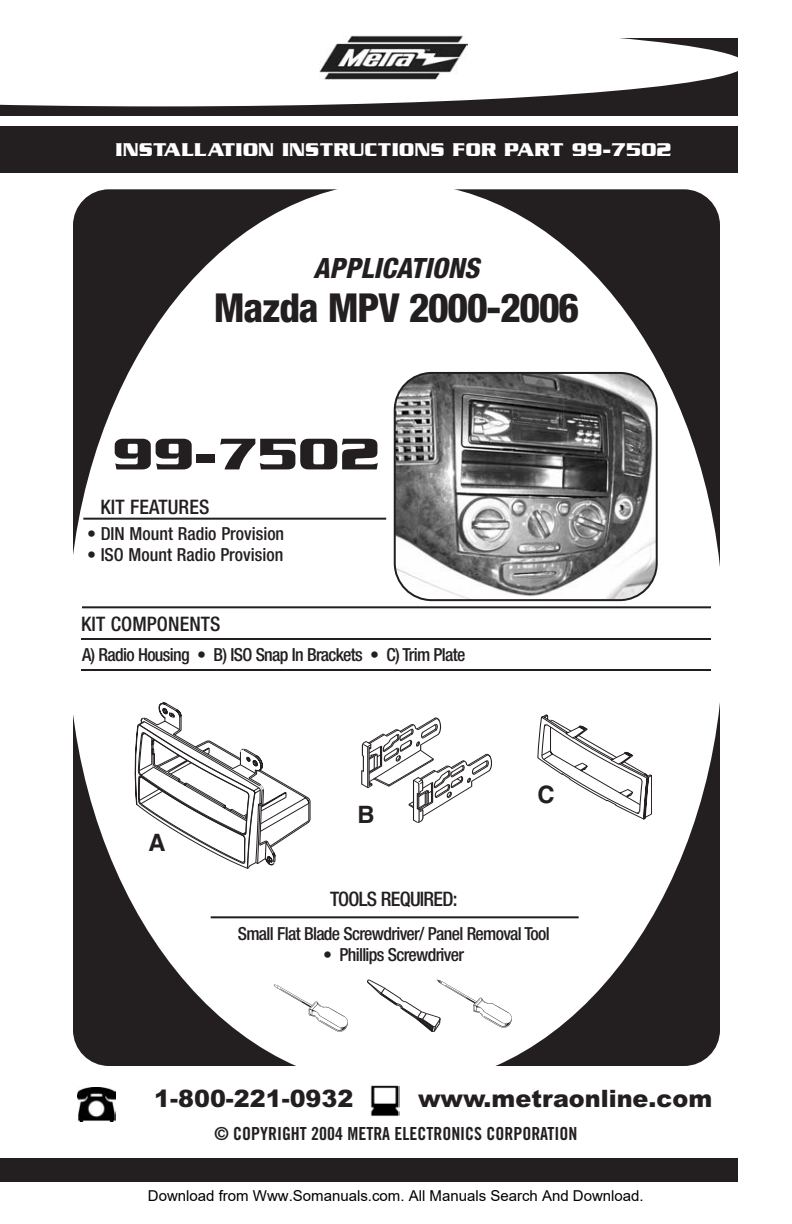
<style>
.page{position:relative;width:792px;height:1224px;background:#fff}
.page>*{position:absolute;margin:0;border:0;box-sizing:border-box;transform-origin:0 0}
.t1{font:700 48px "Serpentine ICG";color:#231f20;scale:1.12 1}
.t2{font:800 condensed 40px "Helvetica Neue";letter-spacing:-.03em;color:#231f20}
.t3{font:italic 800 condensed 28px "Helvetica Neue";color:#231f20}
.t4{font:900 24px "Arial";color:#231f20}
.t5{font:700 24px "Helvetica";color:#231f20}
.t6{font:700 20px "Serpentine ICG";color:#fff}
.t7{font:500 condensed 20px "Helvetica Neue";letter-spacing:.005em;color:#231f20}
.t8{font:500 condensed 20px "Helvetica Neue";letter-spacing:-.04em;color:#231f20}
.t9{font:500 condensed 18px "Helvetica Neue";letter-spacing:-.04em;color:#231f20}
.t10{font:500 condensed 18px "Helvetica Neue";color:#231f20}
.t11{font:18px "Trade Gothic Bold Cond Twenty";color:#231f20}
.t12{font:15px "Arial";color:#000}
</style>
<div class="page">
<div style="left:73px;top:189px;width:647px;height:877px;background:#231f20;border-radius:36px"></div>
<div style="left:68px;top:182px;width:656px;height:905px;background:#fff;border-radius:50%"></div>
<div style="left:0;top:38px;width:738px;height:78px;background:#231f20"></div>
<svg style="left:0;top:38px;width:738px;height:68px;background:#e1e0e1"></svg>
<div style="left:316px;top:28px;width:162px;height:57px;background:#fff"></div>
<img style="left:320px;top:36px;width:148px;height:44px">
<div style="left:0;top:127px;width:738px;height:46px;background:#231f20"></div>
<svg style="left:394px;top:372px;width:264px;height:229px"></svg>
<hr style="left:83px;top:518px;width:303px;height:2px;background:#231f20">
<hr style="left:82px;top:606px;width:629px;height:2px;background:#231f20">
<svg style="left:135px;top:703px;width:175px;height:166px"></svg>
<hr style="left:211px;top:916px;width:368px;height:2px;background:#231f20">
<img style="left:273px;top:984px;width:75px;height:48px">
<img style="left:436px;top:979px;width:76px;height:49px">
<img style="left:77px;top:1088px;width:39px;height:34px">
<img style="left:370px;top:1085px;width:30px;height:31px">
<div style="left:0;top:1158px;width:738px;height:24px;background:#231f20"></div>
<svg style="left:367px;top:980px;width:73px;height:52px"></svg>
<hr style="left:81px;top:669px;width:630px;height:2px;background:#231f20">
<svg style="left:361px;top:718px;width:131px;height:105px"></svg>
<svg style="left:538px;top:715px;width:114px;height:104px"></svg>
<hr style="left:81px;top:638px;width:630px;height:2px;background:#231f20">
<p class="t6" style="left:116px;top:138px;width:557px">INSTALLATION INSTRUCTIONS FOR PART 99-7502</p>
<h3 class="t3" style="left:314px;top:258px;width:167px">APPLICATIONS</h3>
<h2 class="t2" style="left:214px;top:293px;width:367px">Mazda MPV 2000-2006</h2>
<h1 class="t1" style="left:112px;top:425px;width:240px">99-7502</h1>
<p class="t7" style="left:101px;top:500px;width:110px">KIT FEATURES</p>
<p class="t10" style="left:87px;top:527px;width:199px">• DIN Mount Radio Provision</p>
<p class="t10" style="left:87px;top:549px;width:198px">• ISO Mount Radio Provision</p>
<p class="t7" style="left:81px;top:617px;width:141px">KIT COMPONENTS</p>
<p class="t9" style="left:82px;top:648px;width:385px">A) Radio Housing • B) ISO Snap In Brackets • C) Trim Plate</p>
<h3 class="t5" style="left:148px;top:833px;width:19px">A</h3>
<h3 class="t5" style="left:357px;top:805px;width:19px">B</h3>
<p class="t8" style="left:330px;top:892px;width:129px">TOOLS REQUIRED:</p>
<h3 class="t5" style="left:538px;top:785px;width:19px">C</h3>
<p class="t9" style="left:238px;top:927px;width:314px">Small Flat Blade Screwdriver/ Panel Removal Tool</p>
<p class="t9" style="left:323px;top:948px;width:142px">• Phillips Screwdriver</p>
<h3 class="t4" style="left:154px;top:1084px;width:201px">1-800-221-0932</h3>
<p class="t11" style="left:215px;top:1127px;width:364px">© COPYRIGHT 2004 METRA ELECTRONICS CORPORATION</p>
<h3 class="t4" style="left:418px;top:1085px;width:296px">www.metraonline.com</h3>
<p class="t12" style="left:148px;top:1187px;width:497px">Download from Www.Somanuals.com. All Manuals Search And Download.</p>
</div>
